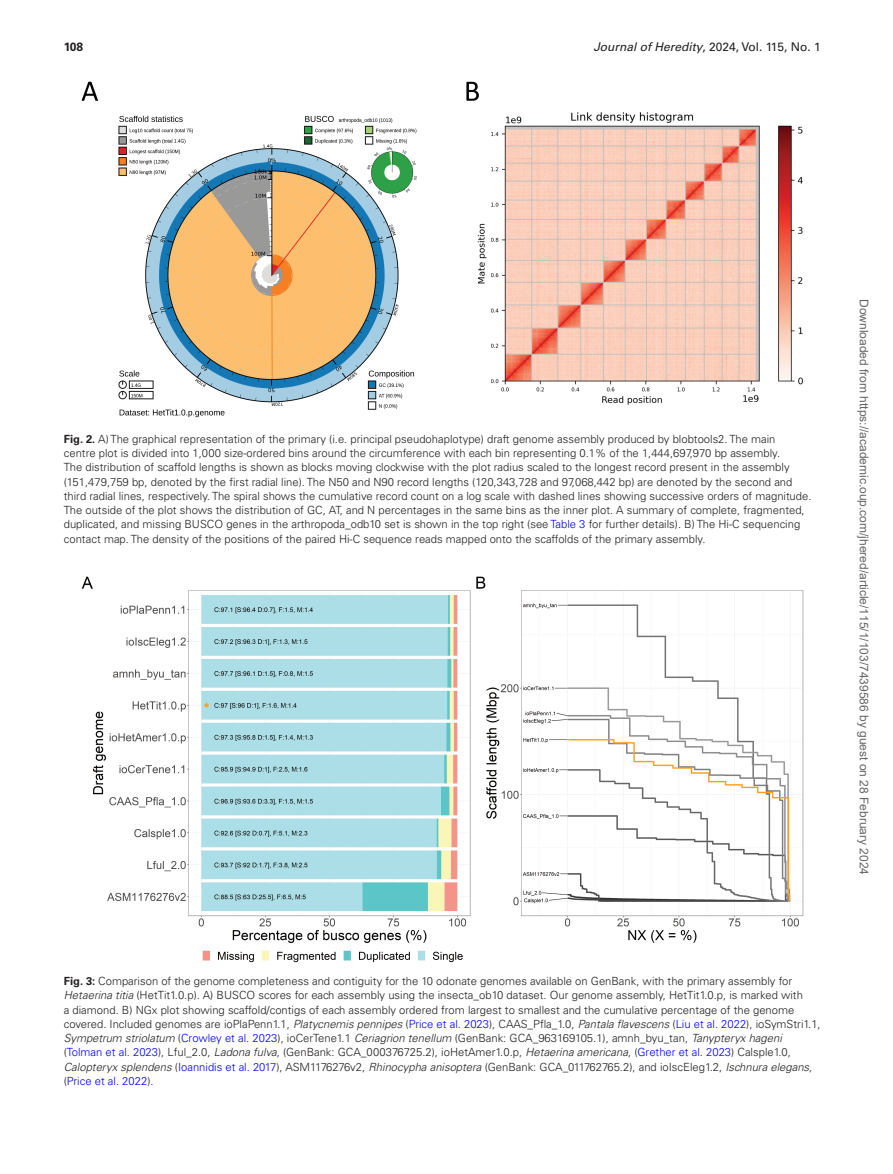
<style>
.page{position:relative;width:893px;height:1174px;background:#fff}
.page>*{position:absolute;margin:0;border:0;box-sizing:border-box;transform-origin:0 0}
.t1{font:12px "Arial";color:#666}
.t2{font:12px "Univers LT Std";color:#231f20}
.t3{font:700 12px "Univers LT Std";color:#231f20}
.t4{font:300 11.25px/14.2px "Univers LT Std";color:#231f20}
.s1{font-style:italic}
.s2{font-weight:700}
.s3{color:#00f}
</style>
<div class="page">
<img style="left:81px;top:81px;width:722px;height:337px">
<img style="left:81px;top:576px;width:723px;height:387px">
<p class="t3" style="left:64px;top:40px;width:21px">108</p>
<p class="t2" style="left:593px;top:40px;width:229px"><span class="s1">Journal of Heredity</span>, 2024, Vol. 115, No. 1</p>
<p class="t4" style="left:64px;top:432px;width:749px"><span class="s2">Fig. 2.</span> A) The graphical representation of the primary (i.e. principal pseudohaplotype) draft genome assembly produced by blobtools2. The main<br>centre plot is divided into 1,000 size-ordered bins around the circumference with each bin representing 0.1% of the 1,444,697,970 bp assembly.<br>The distribution of scaffold lengths is shown as blocks moving clockwise with the plot radius scaled to the longest record present in the assembly (151,479,759 bp, denoted by the first radial line). The N50 and N90 record lengths (120,343,728 and 97,068,442 bp) are denoted by the second and third radial lines, respectively. The spiral shows the cumulative record count on a log scale with dashed lines showing successive orders of magnitude.<br>The outside of the plot shows the distribution of GC, AT, and N percentages in the same bins as the inner plot. A summary of complete, fragmented, duplicated, and missing BUSCO genes in the arthropoda_odb10 set is shown in the top right (see <span class="s3">Table 3</span> for further details). B) The Hi-C sequencing contact map. The density of the positions of the paired Hi-C sequence reads mapped onto the scaffolds of the primary assembly.</p>
<p class="t1" style="left:868px;top:299px;width:577px;rotate:90deg">Downloaded from https://academic.oup.com/jhered/article/115/1/103/7439586 by guest on 28 February 2024</p>
<p class="t4" style="left:64px;top:974px;width:758px"><span class="s2">Fig. 3:</span> Comparison of the genome completeness and contiguity for the 10 odonate genomes available on GenBank, with the primary assembly for <span class="s1">Hetaerina titia</span> (HetTit1.0.p). A) BUSCO scores for each assembly using the insecta_ob10 dataset. Our genome assembly, HetTit1.0.p, is marked with<br>a diamond. B) NGx plot showing scaffold/contigs of each assembly ordered from largest to smallest and the cumulative percentage of the genome covered. Included genomes are ioPlaPenn1.1, <span class="s1">Platycnemis pennipes</span> (<span class="s3">Price et al. 2023</span>), CAAS_Pfla_1.0, <span class="s1">Pantala flavescens</span> (<span class="s3">Liu et al. 2022</span>), ioSymStri1.1, <span class="s1">Sympetrum striolatum</span> (<span class="s3">Crowley et al. 2023</span>), ioCerTene1.1 <span class="s1">Ceriagrion tenellum</span> (GenBank: GCA_963169105.1), amnh_byu_tan, <span class="s1">Tanypteryx hageni </span>(<span class="s3">Tolman et al. 2023</span>), Lful_2.0, <span class="s1">Ladona fulva</span>, (GenBank: GCA_000376725.2), ioHetAmer1.0.p, <span class="s1">Hetaerina americana</span>, (<span class="s3">Grether et al. 2023</span>) Calsple1.0, <span class="s1">Calopteryx splendens</span> (<span class="s3">Ioannidis et al. 2017</span>), ASM1176276v2, <span class="s1">Rhinocypha anisoptera</span> (GenBank: GCA_011762765.2), and ioIscEleg1.2, <span class="s1">Ischnura elegans</span>, (<span class="s3">Price et al. 2022</span>).</p>
</div>
